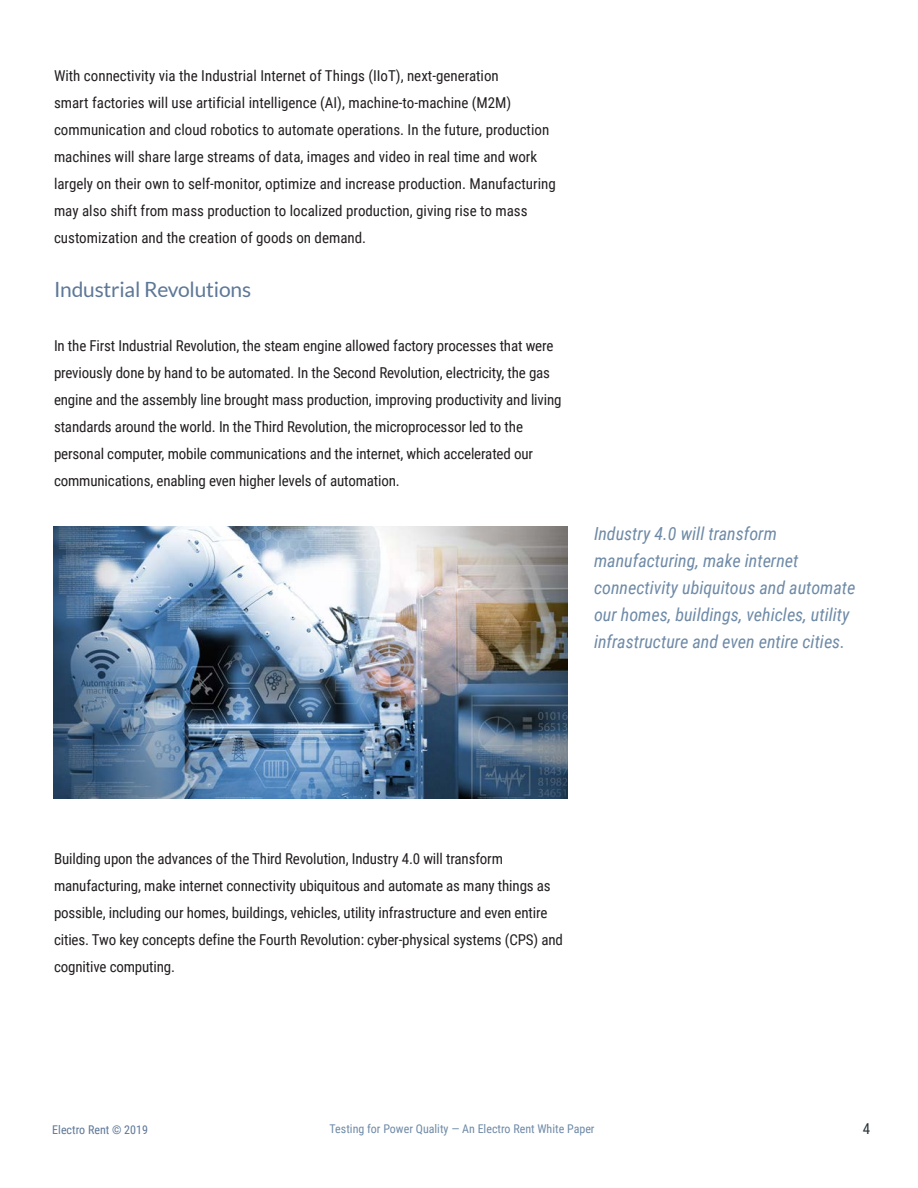
<style>
.page{position:relative;width:918px;height:1188px;background:#fff}
.page>*{position:absolute;margin:0;border:0;box-sizing:border-box;transform-origin:0 0}
.Body{font:21px "Lato";letter-spacing:-.01em;color:#5d7797}
.Header_-_6_-_Side_Ba{font:italic 18px/27px "Roboto Condensed";color:#6f8aa7}
.Body-2{font:15px/27px "Roboto Condensed";letter-spacing:-.01em;color:#231f20}
.t1{font:15px "Roboto Condensed";color:#293338}
.t2{font:12px "Roboto Condensed";color:#6f8aa7}
.t3{font:12px "Roboto Condensed";color:#5d7797}
</style>
<div class="page">
<img style="left:54px;top:526px;width:513px;height:272px">
<p class="Body-2" style="left:54px;top:62px;width:503px">With connectivity via the Industrial Internet of Things (IIoT), next-generation<br>smart factories will use artificial intelligence (AI), machine-to-machine (M2M) communication and cloud robotics to automate operations. In the future, production machines will share large streams of data, images and video in real time and work largely on their own to self-monitor, optimize and increase production. Manufacturing may also shift from mass production to localized production, giving rise to mass customization and the creation of goods on demand.</p>
<p class="Body" style="left:54px;top:278px;width:199px">Industrial Revolutions</p>
<p class="Body-2" style="left:54px;top:332px;width:509px">In the First Industrial Revolution, the steam engine allowed factory processes that were previously done by hand to be automated. In the Second Revolution, electricity, the gas engine and the assembly line brought mass production, improving productivity and living standards around the world. In the Third Revolution, the microprocessor led to the personal computer, mobile communications and the internet, which accelerated our communications, enabling even higher levels of automation.</p>
<p class="Header_-_6_-_Side_Ba" style="left:594px;top:519px;width:263px">Industry 4.0 will transform manufacturing, make internet connectivity ubiquitous and automate our homes, buildings, vehicles, utility infrastructure and even entire cities.</p>
<p class="Body-2" style="left:54px;top:845px;width:510px">Building upon the advances of the Third Revolution, Industry 4.0 will transform manufacturing, make internet connectivity ubiquitous and automate as many things as possible, including our homes, buildings, vehicles, utility infrastructure and even entire cities. Two key concepts define the Fourth Revolution: cyber-physical systems (CPS) and cognitive computing.</p>
<p class="t3" style="left:52px;top:1121px;width:97px">Electro Rent © 2019</p>
<p class="t2" style="left:330px;top:1121px;width:266px">Testing for Power Quality — An Electro Rent White Paper</p>
<p class="t1" style="left:863px;top:1118px;width:9px">4</p>
</div>
